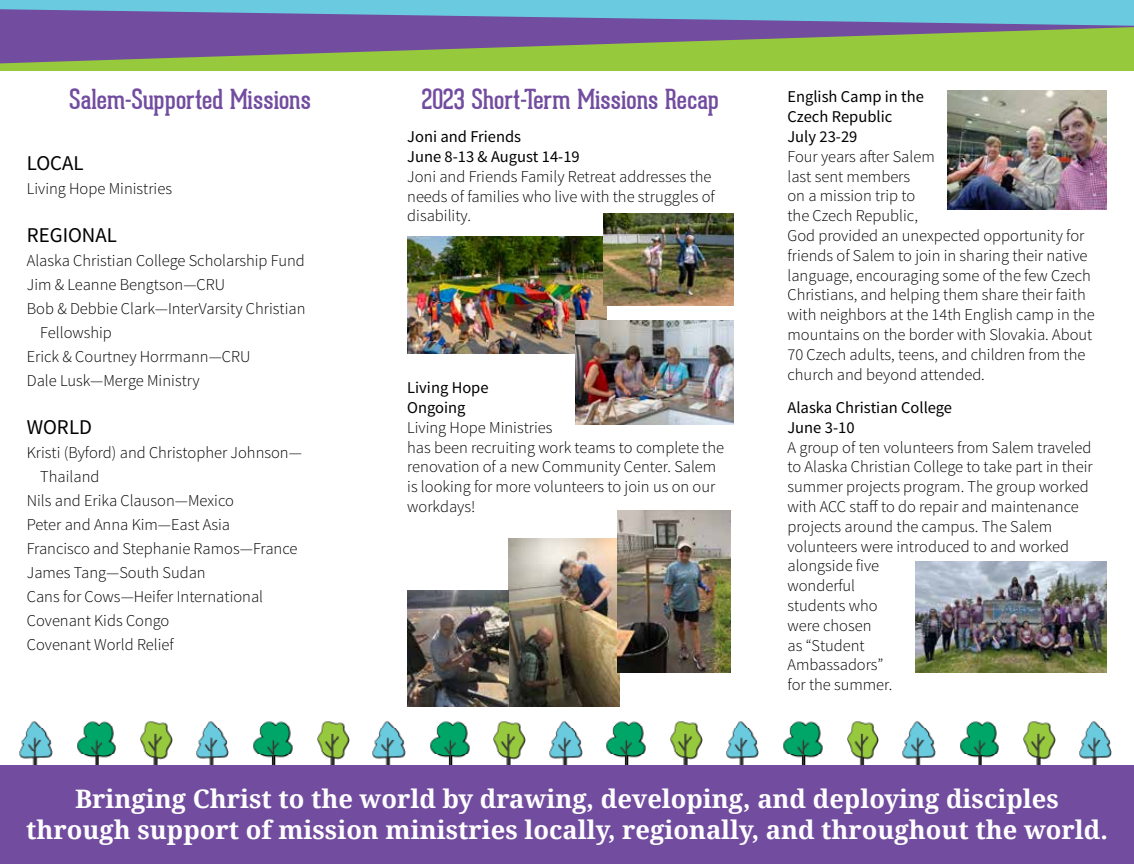
<style>
.page{position:relative;width:1134px;height:864px;background:#fff}
.page>*{position:absolute;margin:0;border:0;box-sizing:border-box;transform-origin:0 0}
.t1{font:27px "Geared Slab";color:#724c9f}
.t2{font:700 25.5px/30.6px "Noto Serif";color:#fff;text-align:center}
.t3{font:21px "Source Sans Pro";color:#000}
.t4{font:300 16.5px/19.8px "Source Sans Pro";color:#000}
.t5{font:16.5px/19.8px "Source Sans Pro";color:#000}
</style>
<div class="page">
<img style="left:18px;top:721px;width:35px;height:45px">
<img style="left:74px;top:721px;width:44px;height:45px">
<img style="left:139px;top:721px;width:34px;height:45px">
<img style="left:194px;top:721px;width:36px;height:45px">
<img style="left:251px;top:721px;width:43px;height:45px">
<img style="left:315px;top:721px;width:35px;height:45px">
<img style="left:371px;top:721px;width:35px;height:45px">
<img style="left:427px;top:721px;width:44px;height:45px">
<img style="left:492px;top:721px;width:35px;height:45px">
<img style="left:548px;top:721px;width:35px;height:45px">
<img style="left:604px;top:721px;width:44px;height:45px">
<img style="left:669px;top:721px;width:34px;height:45px">
<img style="left:724px;top:721px;width:36px;height:45px">
<img style="left:781px;top:721px;width:43px;height:45px">
<img style="left:845px;top:721px;width:35px;height:45px">
<img style="left:901px;top:721px;width:35px;height:45px">
<img style="left:957px;top:721px;width:44px;height:45px">
<img style="left:1022px;top:721px;width:35px;height:45px">
<img style="left:1077px;top:721px;width:36px;height:45px">
<div style="left:0;top:0;width:1134px;height:40px;background:#6acbe0"></div>
<div style="left:0;top:27px;width:1134px;height:43px;background:#97c93d"></div>
<svg style="left:0;top:9px;width:1134px;height:54px"></svg>
<div style="left:0;top:766px;width:1134px;height:98px;background:#724c9f"></div>
<img style="left:916px;top:561px;width:191px;height:112px">
<img style="left:947px;top:90px;width:160px;height:120px">
<img style="left:407px;top:237px;width:199px;height:116px">
<img style="left:575px;top:321px;width:158px;height:103px">
<img style="left:508px;top:539px;width:111px;height:168px">
<img style="left:618px;top:511px;width:112px;height:162px">
<img style="left:407px;top:590px;width:102px;height:117px">
<img style="left:604px;top:213px;width:129px;height:93px">
<h1 class="t1" style="left:69px;top:83px;width:243px">Salem-Supported Missions</h1>
<p class="t3" style="left:27px;top:150px;width:58px">LOCAL</p>
<p class="t4" style="left:27px;top:179px;width:147px">Living Hope Ministries</p>
<p class="t3" style="left:27px;top:222px;width:92px">REGIONAL</p>
<p class="t4" style="left:27px;top:251px;width:280px">Alaska Christian College Scholarship Fund</p>
<p class="t4" style="left:27px;top:275px;width:200px">Jim &amp; Leanne Bengtson—CRU</p>
<p class="t4" style="left:27px;top:299px;width:280px">Bob &amp; Debbie Clark—InterVarsity Christian</p>
<p class="t4" style="left:40px;top:323px;width:73px">Fellowship</p>
<p class="t4" style="left:27px;top:347px;width:225px">Erick &amp; Courtney Horrmann—CRU</p>
<p class="t4" style="left:27px;top:371px;width:174px">Dale Lusk—Merge Ministry</p>
<p class="t3" style="left:27px;top:414px;width:67px">WORLD</p>
<p class="t4" style="left:27px;top:443px;width:277px">Kristi (Byford) and Christopher Johnson—</p>
<p class="t4" style="left:40px;top:467px;width:61px">Thailand</p>
<p class="t4" style="left:27px;top:491px;width:209px">Nils and Erika Clauson—Mexico</p>
<p class="t4" style="left:27px;top:515px;width:205px">Peter and Anna Kim—East Asia</p>
<p class="t4" style="left:27px;top:539px;width:272px">Francisco and Stephanie Ramos—France</p>
<p class="t4" style="left:27px;top:563px;width:180px">James Tang—South Sudan</p>
<p class="t4" style="left:27px;top:587px;width:238px">Cans for Cows—Heifer International</p>
<p class="t4" style="left:27px;top:611px;width:144px">Covenant Kids Congo</p>
<p class="t4" style="left:27px;top:635px;width:149px">Covenant World Relief</p>
<h1 class="t1" style="left:422px;top:83px;width:299px">2023 Short-Term Missions Recap</h1>
<p class="t5" style="left:407px;top:127px;width:174px">Joni and Friends<br>June 8-13 &amp; August 14-19</p>
<p class="t4" style="left:407px;top:166px;width:309px">Joni and Friends Family Retreat addresses the needs of families who live with the struggles of disability.</p>
<p class="t5" style="left:407px;top:378px;width:83px">Living Hope<br>Ongoing</p>
<p class="t4" style="left:407px;top:418px;width:318px">Living Hope Ministries<br>has been recruiting work teams to complete the renovation of a new Community Center. Salem is looking for more volunteers to join us on our workdays!</p>
<p class="t5" style="left:787px;top:87px;width:138px">English Camp in the<br>Czech Republic<br>July 23-29</p>
<p class="t4" style="left:787px;top:147px;width:309px">Four years after Salem<br>last sent members<br>on a mission trip to<br>the Czech Republic,<br>God provided an unexpected opportunity for friends of Salem to join in sharing their native language, encouraging some of the few Czech Christians, and helping them share their faith with neighbors at the 14th English camp in the mountains on the border with Slovakia. About 70 Czech adults, teens, and children from the church and beyond attended.</p>
<p class="t5" style="left:787px;top:398px;width:166px">Alaska Christian College<br>June 3-10</p>
<p class="t4" style="left:787px;top:437px;width:307px">A group of ten volunteers from Salem traveled to Alaska Christian College to take part in their summer projects program. The group worked with ACC staff to do repair and maintenance projects around the campus. The Salem volunteers were introduced to and worked alongside five<br>wonderful<br>students who<br>were chosen<br>as “Student<br>Ambassadors”<br>for the summer.</p>
<h2 class="t2" style="left:26px;top:783px;width:1083px">Bringing Christ to the world by drawing, developing, and deploying disciples through support of mission ministries locally, regionally, and throughout the world.</h2>
</div>
